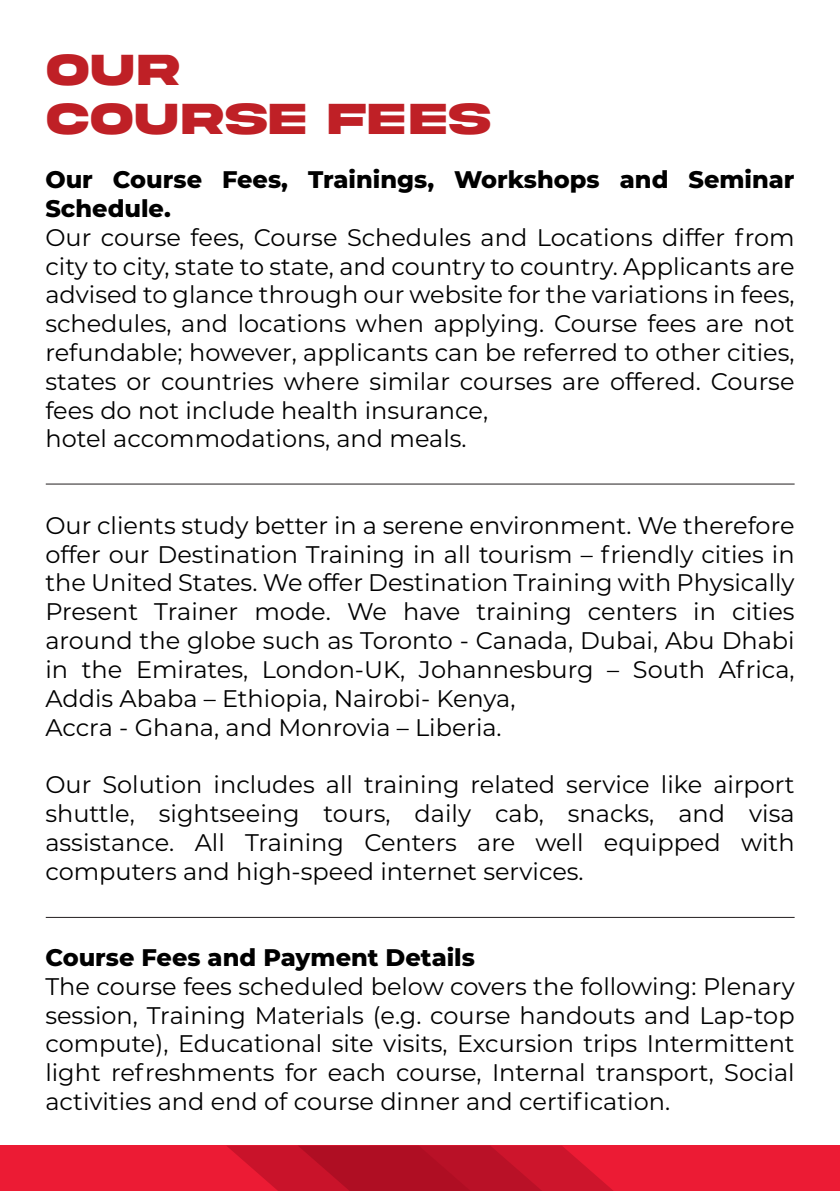
<style>
.page{position:relative;width:840px;height:1191px;background:#fff}
.page>*{position:absolute;margin:0;border:0;box-sizing:border-box;transform-origin:0 0}
.t1{font:700 46px/49.4px "Akira Expanded Super";letter-spacing:.05em;color:#bf2026}
.t2{font:24px/28.8px "Montserrat";color:#000}
.t3{font:800 24px/28.8px "Montserrat";color:#000}
</style>
<div class="page">
<div style="left:0;top:1145px;width:839px;height:46px;background:#ec1b34"></div>
<svg style="left:227px;top:1145px;width:386px;height:46px;background:#c31229"></svg>
<hr style="left:46px;top:483px;width:748px;height:1px;background:#231f20">
<hr style="left:46px;top:917px;width:748px;height:1px;background:#231f20">
<h1 class="t1" style="left:47px;top:46px;width:445px">OUR<br>COURSE FEES</h1>
<p class="t3" style="left:45px;top:164px;width:750px">Our Course Fees, Trainings, Workshops and Seminar<br>Schedule.</p>
<p class="t2" style="left:45px;top:222px;width:750px">Our course fees, Course Schedules and Locations differ from city to city, state to state, and country to country. Applicants are advised to glance through our website for the variations in fees, schedules, and locations when applying. Course fees are not refundable; however, applicants can be referred to other cities, states or countries where similar courses are offered. Course fees do not include health insurance,<br>hotel accommodations, and meals.</p>
<p class="t2" style="left:45px;top:510px;width:750px">Our clients study better in a serene environment. We therefore offer our Destination Training in all tourism – friendly cities in the United States. We offer Destination Training with Physically Present Trainer mode. We have training centers in cities around the globe such as Toronto - Canada, Dubai, Abu Dhabi in the Emirates, London-UK, Johannesburg – South Africa, Addis Ababa – Ethiopia, Nairobi- Kenya,<br>Accra - Ghana, and Monrovia – Liberia.</p>
<p class="t2" style="left:45px;top:769px;width:750px;text-align:justify">Our Solution includes all training related service like airport shuttle, sightseeing tours, daily cab, snacks, and visa assistance. All Training Centers are well equipped with computers and high-speed internet services.</p>
<p class="t3" style="left:45px;top:941px;width:431px">Course Fees and Payment Details</p>
<p class="t2" style="left:45px;top:971px;width:750px;text-align:justify">The course fees scheduled below covers the following: Plenary session, Training Materials (e.g. course handouts and Lap-top compute), Educational site visits, Excursion trips Intermittent light refreshments for each course, Internal transport, Social activities and end of course dinner and certification.</p>
</div>
